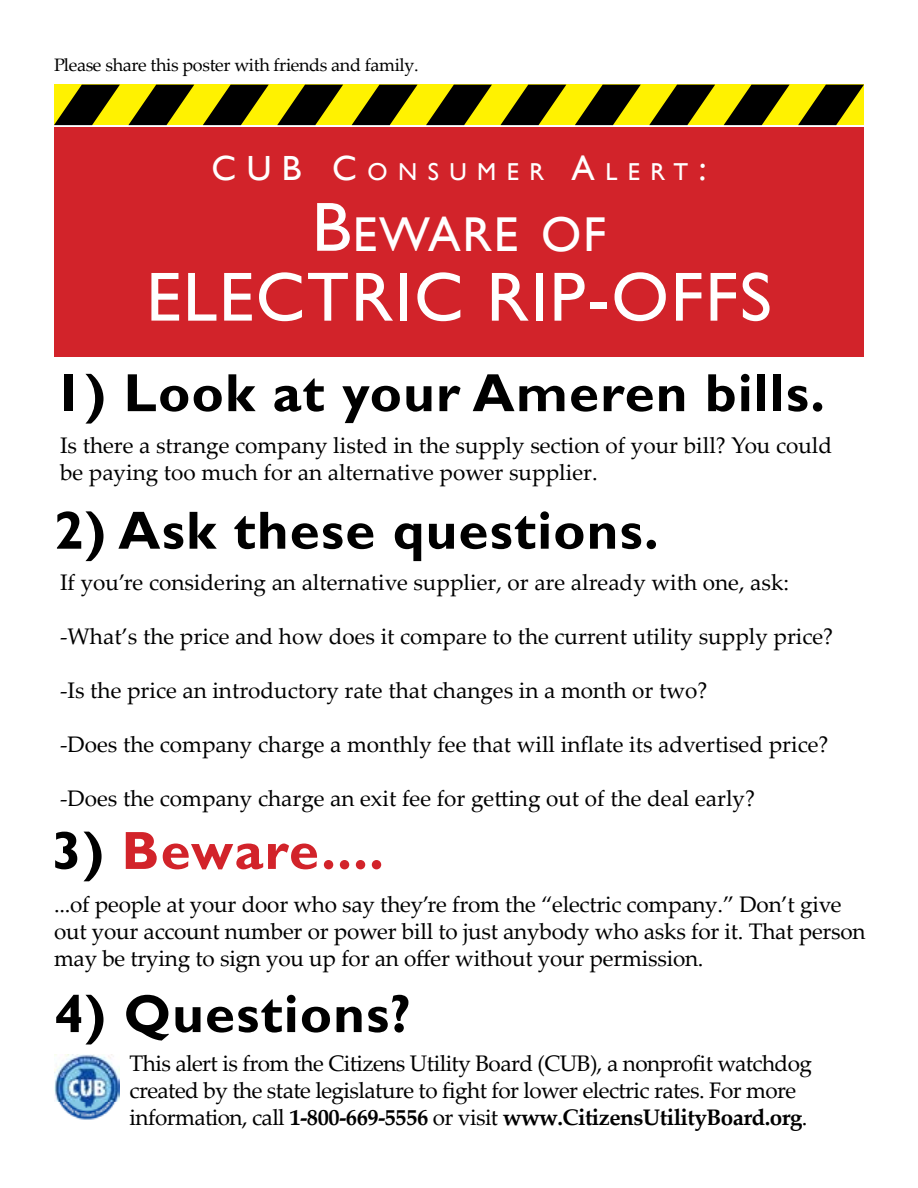
<style>
.page{position:relative;width:918px;height:1188px;background:#fff}
.page>*{position:absolute;margin:0;border:0;box-sizing:border-box;transform-origin:0 0}
.t1{font:69.9px "Gill Sans";letter-spacing:.025em;color:#fff}
.t2{font:700 54px "Gill Sans";letter-spacing:.025em;color:#000}
.t3{font:700 54px "Gill Sans";letter-spacing:.025em;color:#d2232a}
.t4{font:48.9px "Gill Sans";letter-spacing:.035em;color:#fff}
.t5{font:24.45px "Gill Sans";letter-spacing:.43em;color:#fff}
.t6{font:22.5px/27px "Palatino Linotype";color:#000}
.t7{font:22.5px/27px "Palatino Linotype";letter-spacing:-.025em;color:#000}
.t8{font:18px "Palatino Linotype";letter-spacing:-.02em;color:#000}
.s1{font-size:34.95px}
.s2{font-size:69.9px}
.s3{color:#000}
.s4{font-weight:700}
</style>
<div class="page">
<div style="left:54px;top:127px;width:810px;height:230px;background:#d2232a"></div>
<div style="left:54px;top:85px;width:810px;height:40px;background:#fff200"></div>
<svg style="left:54px;top:85px;width:66px;height:40px"></svg>
<svg style="left:128px;top:85px;width:66px;height:40px"></svg>
<svg style="left:203px;top:85px;width:66px;height:40px"></svg>
<svg style="left:277px;top:85px;width:66px;height:40px"></svg>
<svg style="left:352px;top:85px;width:66px;height:40px"></svg>
<svg style="left:426px;top:85px;width:66px;height:40px"></svg>
<svg style="left:500px;top:85px;width:66px;height:40px"></svg>
<svg style="left:575px;top:85px;width:66px;height:40px"></svg>
<svg style="left:649px;top:85px;width:66px;height:40px"></svg>
<svg style="left:724px;top:85px;width:66px;height:40px"></svg>
<svg style="left:798px;top:85px;width:66px;height:40px"></svg>
<img style="left:54px;top:1054px;width:66px;height:66px">
<p class="t8" style="left:54px;top:52px;width:366px">Please share this poster with friends and family.</p>
<p class="t5" style="left:211px;top:157px;width:497px"><span class="s1">CUB C</span>ONSU MER <span class="s1">A</span>LERT<span class="s1">:</span></p>
<h3 class="t4" style="left:312px;top:206px;width:296px"><span class="s2">B</span>EWARE OF</h3>
<h1 class="t1" style="left:146px;top:256px;width:505px">ELECTRIC RIP-OFFS</h1>
<h2 class="t2" style="left:54px;top:360px;width:772px">1) Look at your Ameren bills.</h2>
<p class="t6" style="left:60px;top:431px;width:774px">Is there a strange company listed in the supply section of your bill? You could be paying too much for an alternative power supplier.</p>
<h2 class="t2" style="left:54px;top:498px;width:606px">2) Ask these questions.</h2>
<p class="t6" style="left:60px;top:568px;width:731px">If you’re considering an alternative supplier, or are already with one, ask:</p>
<p class="t6" style="left:60px;top:622px;width:775px">-What’s the price and how does it compare to the current utility supply price?</p>
<p class="t6" style="left:60px;top:676px;width:649px">-Is the price an introductory rate that changes in a month or two?</p>
<p class="t6" style="left:60px;top:730px;width:770px">-Does the company charge a monthly fee that will inflate its advertised price?</p>
<p class="t6" style="left:60px;top:784px;width:697px">-Does the company charge an exit fee for getting out of the deal early?</p>
<h2 class="t3" style="left:52px;top:818px;width:333px"><span class="s3">3)</span> Beware....</h2>
<p class="t6" style="left:54px;top:890px;width:813px">...of people at your door who say they’re from the “electric company.” Don’t give out your account number or power bill to just anybody who asks for it. That person may be trying to sign you up for an offer without your permission.</p>
<h2 class="t2" style="left:54px;top:981px;width:358px">4) Questions?</h2>
<p class="t7" style="left:130px;top:1049px;width:684px">This alert is from the Citizens Utility Board (CUB), a nonprofit watchdog created by the state legislature to fight for lower electric rates. For more information, call <span class="s4">1-800-669-5556</span> or visit <span class="s4">www.CitizensUtilityBoard.org</span>.</p>
</div>
